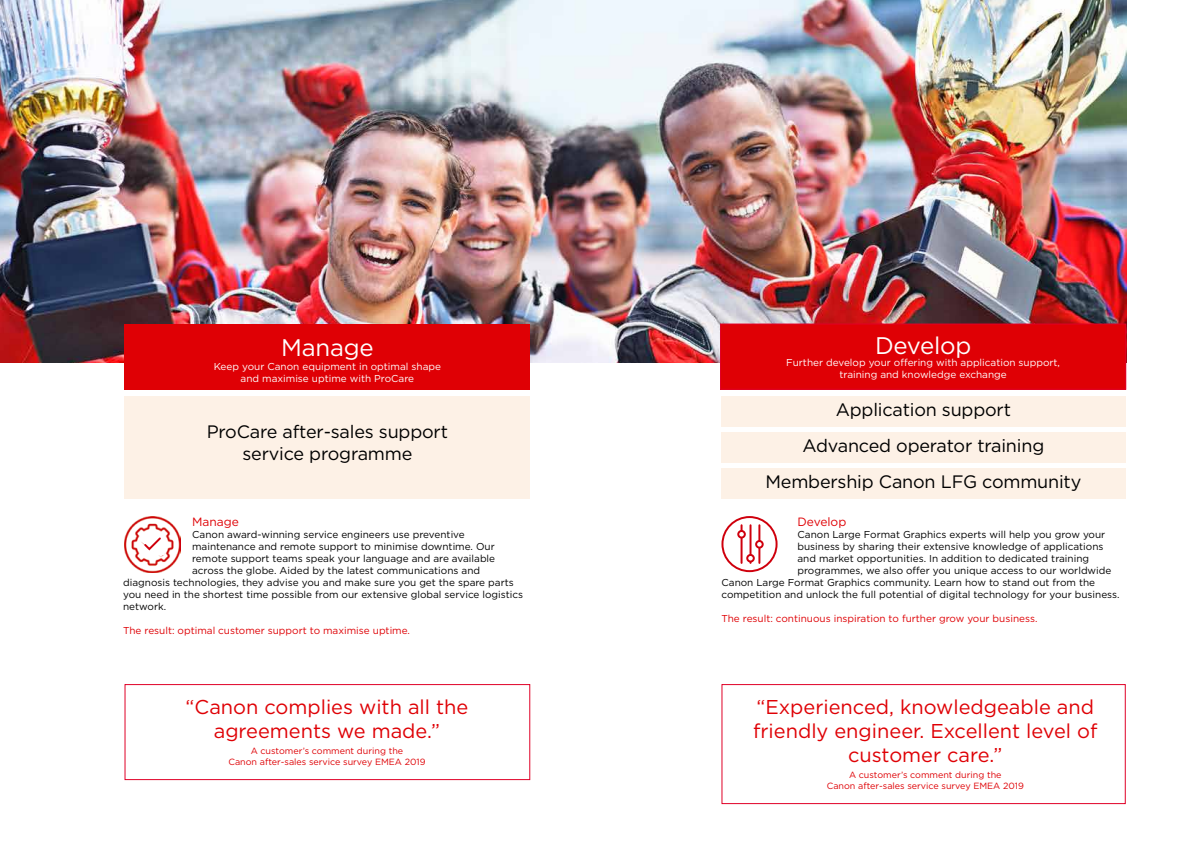
<style>
.page{position:relative;width:1191px;height:842px;background:#fff}
.page>*{position:absolute;margin:0;border:0;box-sizing:border-box;transform-origin:0 0}
.t1{font:24px "Gotham";letter-spacing:-.01em;color:#fff}
.t2{font:20px/24px "Gotham";color:#df0005;text-align:center}
.t3{font:18px/36px "Gotham";letter-spacing:-.01em;color:#000;text-align:center}
.t4{font:12px "Gotham";color:#df0005}
.t5{font:10px "Gotham";color:#000}
.t6{font:10px/12px "Gotham";color:#fff;text-align:center}
.t7{font:10px "Gotham";color:#df0005}
.t8{font:9px/10.8px "Gotham";color:#df0005;text-align:center}
</style>
<div class="page">
<img style="left:0;top:0;width:1126px;height:363px">
<div style="left:721px;top:684px;width:404px;height:120px;border:1px solid #e00027"></div>
<div style="left:720px;top:324px;width:405px;height:65px;background:#df0005"></div>
<div style="left:720px;top:324px;width:406px;height:66px;border:1px solid #e10028"></div>
<svg style="left:721px;top:516px;width:56px;height:56px"></svg>
<hr style="left:749px;top:525px;width:2px;height:38px;background:#cf000d">
<hr style="left:758px;top:525px;width:2px;height:38px;background:#cf000d">
<hr style="left:740px;top:525px;width:2px;height:38px;background:#cf000d">
<div style="left:738px;top:531px;width:7px;height:6px;background:#fff;border-radius:50%"></div>
<div style="left:737px;top:530px;width:9px;height:8px;border:2px solid #cf000d;border-radius:50%"></div>
<div style="left:747px;top:555px;width:7px;height:6px;background:#fff;border-radius:50%"></div>
<div style="left:746px;top:554px;width:9px;height:8px;border:2px solid #cf000d;border-radius:50%"></div>
<div style="left:756px;top:541px;width:6px;height:7px;background:#fff;border-radius:50%"></div>
<div style="left:755px;top:540px;width:8px;height:9px;border:2px solid #cf000d;border-radius:50%"></div>
<div style="left:721px;top:396px;width:404px;height:30px;background:#fdf1e6"></div>
<div style="left:721px;top:432px;width:404px;height:30px;background:#fdf1e6"></div>
<div style="left:721px;top:468px;width:404px;height:30px;background:#fdf1e6"></div>
<div style="left:124px;top:684px;width:406px;height:96px;border:1px solid #e00027"></div>
<div style="left:124px;top:324px;width:406px;height:65px;background:#df0005"></div>
<div style="left:124px;top:396px;width:406px;height:102px;background:#fdf1e6"></div>
<img style="left:124px;top:516px;width:57px;height:56px">
<svg style="left:139px;top:531px;width:27px;height:25px"></svg>
<h1 class="t1" style="left:281px;top:332px;width:94px">Manage</h1>
<p class="t6" style="left:214px;top:360px;width:229px">Keep your Canon equipment in optimal shape and maximise uptime with ProCare</p>
<h3 class="t3" style="left:207px;top:421px;width:243px;line-height:22px">ProCare after-sales support service programme</h3>
<h1 class="t1" style="left:875px;top:330px;width:98px">Develop</h1>
<p class="t6" style="left:786px;top:356px;width:275px">Further develop your offering with application support, training and knowledge exchange</p>
<h3 class="t3" style="left:765px;top:392px;width:317px">Application support<br>Advanced operator training<br>Membership Canon LFG community</h3>
<p class="t4" style="left:192px;top:514px;width:48px">Manage</p>
<p class="t5" style="left:192px;top:528px;width:274px">Canon award-winning service engineers use preventive</p>
<p class="t5" style="left:192px;top:540px;width:304px">maintenance and remote support to minimise downtime. Our</p>
<p class="t5" style="left:192px;top:552px;width:304px">remote support teams speak your language and are available</p>
<p class="t5" style="left:192px;top:564px;width:289px">across the globe. Aided by the latest communications and</p>
<p class="t5" style="left:123px;top:576px;width:392px">diagnosis technologies, they advise you and make sure you get the spare parts</p>
<p class="t5" style="left:123px;top:588px;width:401px">you need in the shortest time possible from our extensive global service logistics</p>
<p class="t5" style="left:123px;top:600px;width:45px">network.</p>
<p class="t7" style="left:123px;top:624px;width:288px">The result: optimal customer support to maximise uptime.</p>
<p class="t4" style="left:797px;top:514px;width:50px">Develop</p>
<p class="t5" style="left:797px;top:528px;width:309px">Canon Large Format Graphics experts will help you grow your</p>
<p class="t5" style="left:797px;top:540px;width:307px">business by sharing their extensive knowledge of applications</p>
<p class="t5" style="left:797px;top:552px;width:293px">and market opportunities. In addition to dedicated training</p>
<p class="t5" style="left:797px;top:564px;width:315px">programmes, we also offer you unique access to our worldwide</p>
<p class="t5" style="left:721px;top:576px;width:375px">Canon Large Format Graphics community. Learn how to stand out from the</p>
<p class="t5" style="left:721px;top:588px;width:400px">competition and unlock the full potential of digital technology for your business.</p>
<p class="t7" style="left:721px;top:612px;width:317px">The result: continuous inspiration to further grow your business.</p>
<h2 class="t2" style="left:186px;top:695px;width:284px">“Canon complies with all the agreements we made.”</h2>
<p class="t8" style="left:228px;top:745px;width:199px">A customer’s comment during the<br>Canon after-sales service survey EMEA 2019</p>
<h2 class="t2" style="left:753px;top:695px;width:346px">“Experienced, knowledgeable and friendly engineer. Excellent level of customer care.”</h2>
<p class="t8" style="left:826px;top:769px;width:199px">A customer’s comment during the<br>Canon after-sales service survey EMEA 2019</p>
</div>
